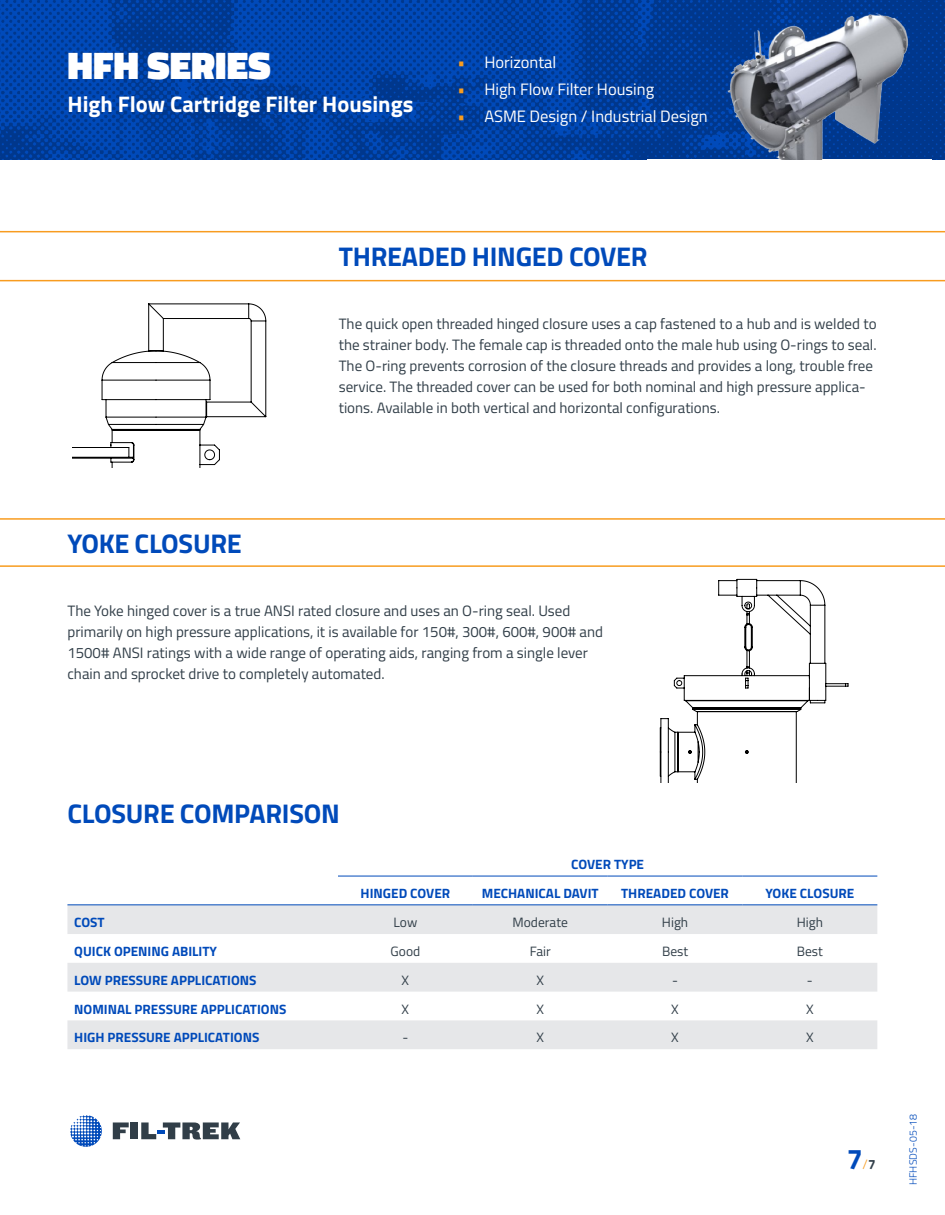
<style>
.page{position:relative;width:945px;height:1215px;background:#fff}
.page>*{position:absolute;margin:0;border:0;box-sizing:border-box;transform-origin:0 0}
.t1{font:900 39px "Titillium Web";color:#fff}
.t2{font:700 28.5px "Titillium Web";color:#004aba}
.Section_Headline{font:700 27px "Titillium Web";letter-spacing:-.01em;color:#004aba}
.t3{font:700 22.5px "Titillium Web";color:#fff}
.t4{font:16.5px "Titillium Web";color:#fff}
.body{font:15px/21px "Titillium Web";color:#313e48}
.Body{font:700 13.5px "Titillium Web";color:#004aba}
.body-2{font:13.5px "Titillium Web";color:#313e48}
.Body-2{font:13.5px "Titillium Web";color:#313e48}
.t5{font:300 10.5px "Titillium Web";letter-spacing:.01em;color:#004aba}
.s1{color:#f89c1f}
.s2{font-weight:300;font-size:13.5px;color:#f89c1f}
.s3{font-size:13.5px;color:#313e48}
</style>
<div class="page">
<img style="left:0;top:0;width:945px;height:160px">
<hr style="left:0;top:231px;width:945px;height:1px;background:#f89c1f">
<hr style="left:0;top:518px;width:945px;height:2px;background:#f89c1f">
<hr style="left:471px;top:290px;width:1px;height:177px;background:#000">
<hr style="left:73px;top:290px;width:218px;height:1px;background:#000">
<hr style="left:73px;top:290px;width:1px;height:177px;background:#000">
<svg style="left:73px;top:302px;width:194px;height:165px"></svg>
<hr style="left:639px;top:565px;width:1px;height:218px;background:#000">
<hr style="left:944px;top:565px;width:1px;height:218px;background:#000">
<hr style="left:639px;top:1214px;width:223px;height:1px;background:#000">
<svg style="left:659px;top:578px;width:190px;height:205px"></svg>
<hr style="left:0;top:280px;width:945px;height:1px;background:#f89c1f">
<hr style="left:0;top:565px;width:945px;height:2px;background:#f89c1f">
<svg style="left:67px;top:905px;width:810px;height:144px;fill:#e6e7e9"></svg>
<hr style="left:67px;top:904px;width:271px;height:1px;background:#004aba">
<hr style="left:338px;top:876px;width:135px;height:1px;background:#004aba">
<hr style="left:473px;top:876px;width:135px;height:1px;background:#004aba">
<hr style="left:608px;top:876px;width:135px;height:1px;background:#004aba">
<hr style="left:743px;top:876px;width:134px;height:1px;background:#004aba">
<hr style="left:338px;top:904px;width:135px;height:1px;background:#004aba">
<hr style="left:473px;top:904px;width:135px;height:1px;background:#004aba">
<hr style="left:608px;top:904px;width:135px;height:1px;background:#004aba">
<hr style="left:743px;top:904px;width:134px;height:1px;background:#004aba">
<img style="left:726px;top:7px;width:189px;height:153px">
<svg style="left:70px;top:1115px;width:32px;height:32px"></svg>
<svg style="left:113px;top:1122px;width:16px;height:17px"></svg>
<div style="left:131px;top:1122px;width:7px;height:17px;background:#313e48"></div>
<svg style="left:141px;top:1122px;width:99px;height:18px"></svg>
<h1 class="t1" style="left:68px;top:36px;width:205px">HFH SERIES</h1>
<p class="t4" style="left:457px;top:50px;width:100px"><span class="s1">•</span> Horizontal</p>
<p class="t4" style="left:457px;top:77px;width:198px"><span class="s1">•</span> High Flow Filter Housing</p>
<p class="t4" style="left:457px;top:104px;width:252px"><span class="s1">•</span> ASME Design / Industrial Design</p>
<h3 class="t3" style="left:68px;top:87px;width:347px">High Flow Cartridge Filter Housings</h3>
<p class="Section_Headline" style="left:339px;top:236px;width:310px">THREADED HINGED COVER</p>
<p class="Section_Headline" style="left:67px;top:523px;width:176px">YOKE CLOSURE</p>
<p class="body" style="left:339px;top:313px;width:539px">The quick open threaded hinged closure uses a cap fastened to a hub and is welded to the strainer body. The female cap is threaded onto the male hub using O-rings to seal.<br>The O-ring prevents corrosion of the closure threads and provides a long, trouble free service. The threaded cover can be used for both nominal and high pressure applica&shy;tions. Available in both vertical and horizontal configurations.</p>
<p class="body" style="left:67px;top:599px;width:537px">The Yoke hinged cover is a true ANSI rated closure and uses an O-ring seal. Used primarily on high pressure applications, it is available for 150#, 300#, 600#, 900# and 1500# ANSI ratings with a wide range of operating aids, ranging from a single lever chain and sprocket drive to completely automated.</p>
<p class="Section_Headline" style="left:67px;top:793px;width:274px">CLOSURE COMPARISON</p>
<p class="Body" style="left:571px;top:854px;width:74px">COVER TYPE</p>
<p class="Body" style="left:361px;top:883px;width:91px">HINGED COVER</p>
<p class="Body" style="left:482px;top:883px;width:118px">MECHANICAL DAVIT</p>
<p class="Body" style="left:621px;top:883px;width:109px">THREADED COVER</p>
<p class="Body" style="left:766px;top:883px;width:90px">YOKE CLOSURE</p>
<p class="Body" style="left:74px;top:912px;width:32px">COST</p>
<p class="body-2" style="left:394px;top:913px;width:25px">Low</p>
<p class="body-2" style="left:513px;top:913px;width:57px">Moderate</p>
<p class="Body-2" style="left:662px;top:913px;width:28px">High</p>
<p class="body-2" style="left:797px;top:913px;width:28px">High</p>
<p class="Body" style="left:74px;top:941px;width:144px">QUICK OPENING ABILITY</p>
<p class="body-2" style="left:391px;top:941px;width:31px">Good</p>
<p class="body-2" style="left:530px;top:941px;width:23px">Fair</p>
<p class="body-2" style="left:662px;top:941px;width:28px">Best</p>
<p class="body-2" style="left:797px;top:941px;width:28px">Best</p>
<p class="Body" style="left:74px;top:970px;width:184px">LOW PRESSURE APPLICATIONS</p>
<p class="body-2" style="left:402px;top:970px;width:9px">X</p>
<p class="body-2" style="left:536px;top:970px;width:9px">X</p>
<p class="body-2" style="left:672px;top:970px;width:7px">-</p>
<p class="body-2" style="left:807px;top:970px;width:7px">-</p>
<p class="Body" style="left:74px;top:999px;width:214px">NOMINAL PRESSURE APPLICATIONS</p>
<p class="body-2" style="left:402px;top:999px;width:9px">X</p>
<p class="body-2" style="left:536px;top:999px;width:9px">X</p>
<p class="body-2" style="left:671px;top:999px;width:9px">X</p>
<p class="body-2" style="left:806px;top:999px;width:9px">X</p>
<p class="Body" style="left:74px;top:1027px;width:187px">HIGH PRESSURE APPLICATIONS</p>
<p class="body-2" style="left:402px;top:1028px;width:7px">-</p>
<p class="body-2" style="left:536px;top:1028px;width:9px">X</p>
<p class="body-2" style="left:671px;top:1028px;width:9px">X</p>
<p class="body-2" style="left:806px;top:1028px;width:9px">X</p>
<h2 class="t2" style="left:847px;top:1137px;width:30px">7<span class="s2">/</span><span class="s3">7</span></h2>
<p class="t5" style="left:906px;top:1185px;width:73px;rotate:-90deg">HFHSdS-05-18</p>
</div>
